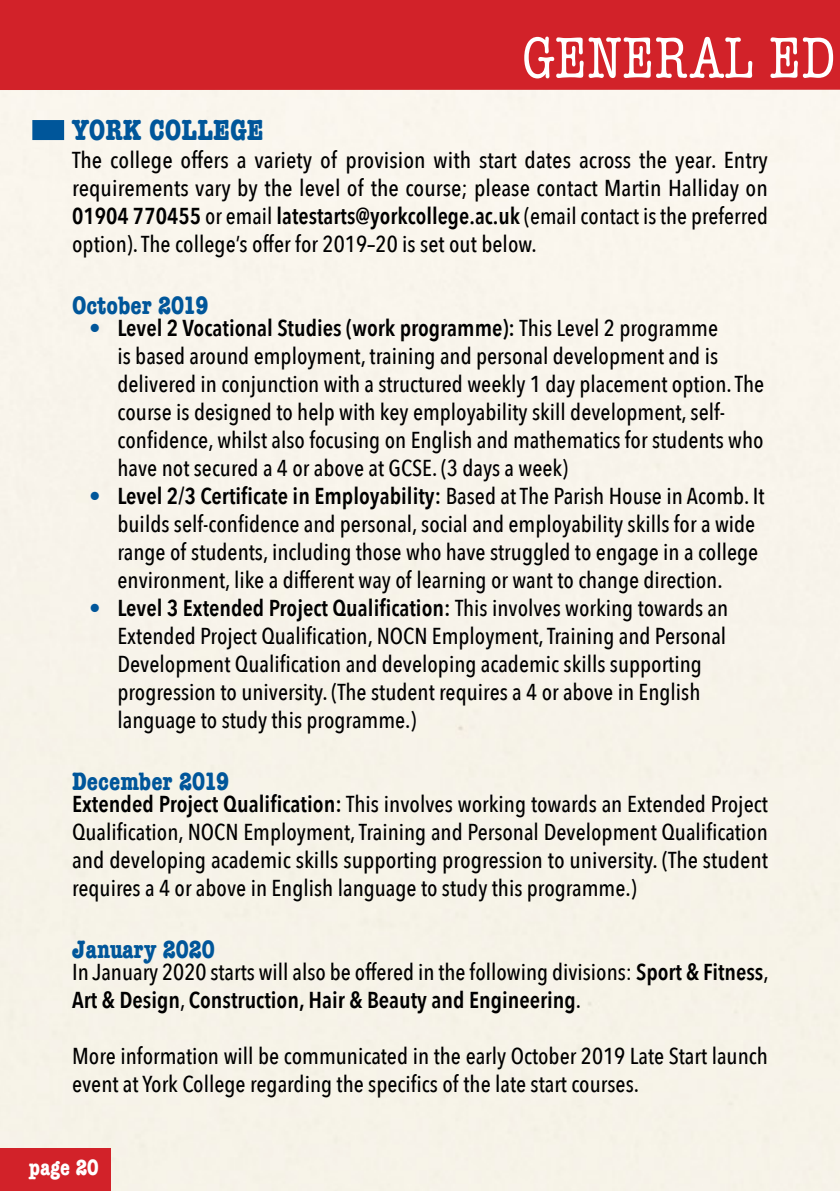
<style>
.page{position:relative;width:840px;height:1191px;background:#fff}
.page>*{position:absolute;margin:0;border:0;box-sizing:border-box;transform-origin:0 0}
.Page_titles{font:condensed 60px "American Typewriter";color:#fff}
.Subheadings{font:700 condensed 30px "American Typewriter";color:#00569a}
._6_-_Body_subsubhead{font:700 condensed 26px "American Typewriter";color:#00569a}
._1_-_Body_text{font:500 23px/28px "Avenir Next Condensed";color:#000}
.t1{font:700 condensed 23px "American Typewriter";color:#fff}
.s1{font-weight:600}
.s2{font-weight:600;color:#00569a}
</style>
<div class="page">
<div style="left:0;top:90px;width:839px;height:1101px;background:#f7f3ea"></div>
<div style="left:0;top:1148px;width:110px;height:43px;background:#d22229"></div>
<div style="left:32px;top:120px;width:32px;height:20px;background:#00569a"></div>
<div style="left:0;top:0;width:839px;height:90px;background:#d22229"></div>
<p class="Page_titles" style="left:521px;top:13px;width:315px">GENERAL ED</p>
<p class="Subheadings" style="left:72px;top:106px;width:193px">YORK COLLEGE</p>
<p class="_1_-_Body_text" style="left:72px;top:146px;width:697px;text-align:justify">The college offers a variety of provision with start dates across the year. Entry requirements vary by the level of the course; please contact Martin Halliday on <span class="s1">01904 770455</span> or email <span class="s1">latestarts@yorkcollege.ac.uk</span> (email contact is the preferred option). The college’s offer for 2019–20 is set out below.</p>
<p class="_6_-_Body_subsubhead" style="left:72px;top:285px;width:138px">October 2019</p>
<p class="_1_-_Body_text" style="left:117px;top:314px;width:648px;text-indent:-28px"><span class="s2">•</span> <span class="s1">Level 2 Vocational Studies (work programme):</span> This Level 2 programme<br>is based around employment, training and personal development and is delivered in conjunction with a structured weekly 1 day placement option. The course is designed to help with key employability skill development, self&shy;confidence, whilst also focusing on English and mathematics for students who have not secured a 4 or above at GCSE. (3 days a week)</p>
<p class="_1_-_Body_text" style="left:117px;top:482px;width:648px;text-indent:-28px"><span class="s2">•</span> <span class="s1">Level 2/3 Certificate in Employability:</span> Based at The Parish House in Acomb. It builds self-confidence and personal, social and employability skills for a wide range of students, including those who have struggled to engage in a college environment, like a different way of learning or want to change direction.</p>
<p class="_1_-_Body_text" style="left:117px;top:594px;width:612px;text-indent:-28px"><span class="s2">•</span> <span class="s1">Level 3 Extended Project Qualification:</span> This involves working towards an Extended Project Qualification, NOCN Employment, Training and Personal Development Qualification and developing academic skills supporting progression to university. (The student requires a 4 or above in English language to study this programme.)</p>
<p class="_6_-_Body_subsubhead" style="left:72px;top:761px;width:159px">December 2019</p>
<p class="_1_-_Body_text" style="left:72px;top:790px;width:697px;text-align:justify"><span class="s1">Extended Project Qualification:</span> This involves working towards an Extended Project Qualification, NOCN Employment, Training and Personal Development Qualification and developing academic skills supporting progression to university. (The student requires a 4 or above in English language to study this programme.)</p>
<p class="_6_-_Body_subsubhead" style="left:72px;top:929px;width:144px">January 2020</p>
<p class="_1_-_Body_text" style="left:72px;top:958px;width:697px">In January 2020 starts will also be offered in the following divisions: <span class="s1">Sport &amp; Fitness</span>,<br><span class="s1">Art &amp; Design</span>, <span class="s1">Construction, Hair &amp; Beauty and Engineering</span>.</p>
<p class="_1_-_Body_text" style="left:72px;top:1042px;width:697px">More information will be communicated in the early October 2019 Late Start launch event at York College regarding the specifics of the late start courses.</p>
<p class="t1" style="left:29px;top:1149px;width:71px">page 20</p>
</div>
